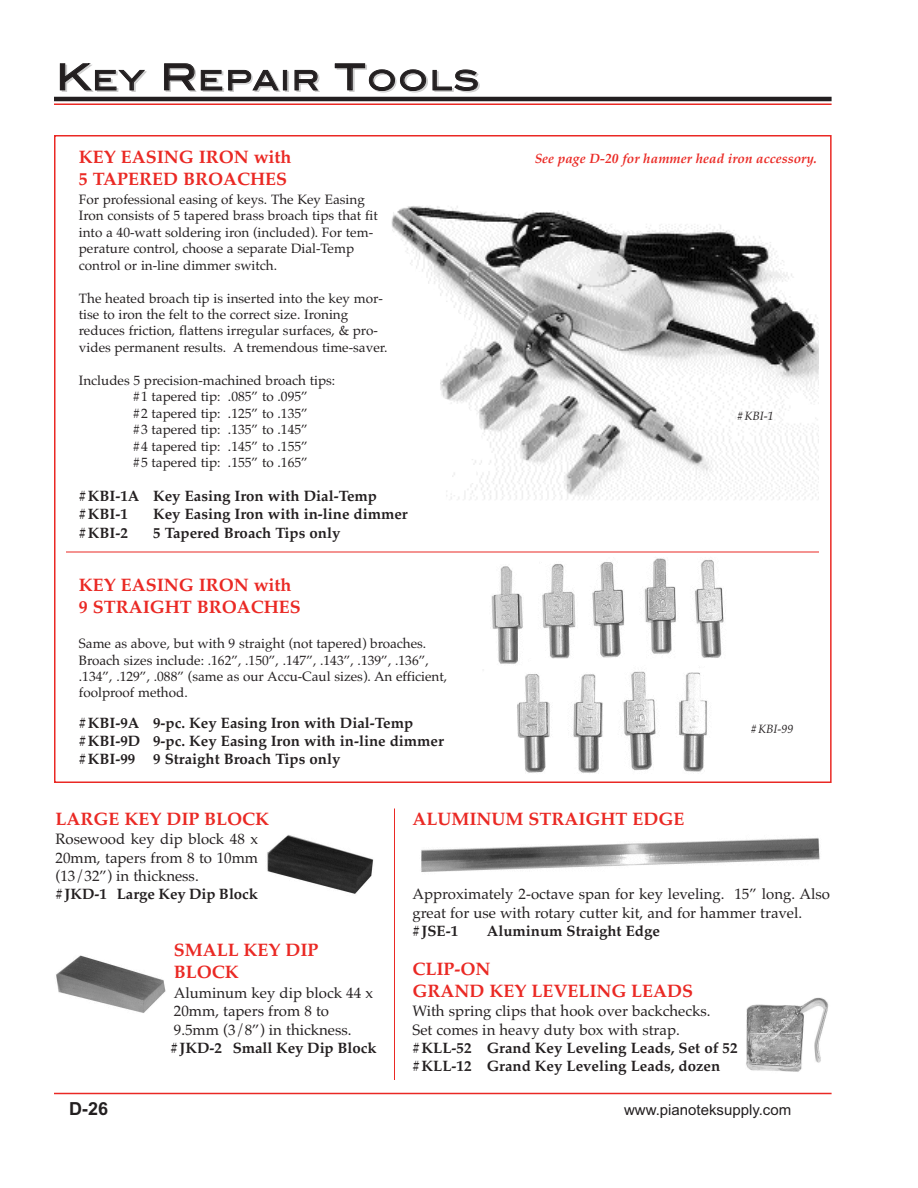
<style>
.page{position:relative;width:918px;height:1188px;background:#fff}
.page>*{position:absolute;margin:0;border:0;box-sizing:border-box;transform-origin:0 0}
.t1{font:27px "Blair Md ITCTT Medium";letter-spacing:.07em;color:#231f20}
.t2{font:700 18px/21.9px "Palatino";color:#ea2924}
.t3{font:700 18px "Arial";color:#231f20}
.t4{font:700 15px/18.3px "Palatino";color:#231f20}
.t5{font:15px/18.3px "Palatino";color:#231f20}
.t6{font:15px "Arial";color:#231f20}
.t7{font:13.5px/16.5px "Palatino";color:#231f20}
.t8{font:italic 700 13.5px "Palatino";color:#ea2924}
.t9{font:italic 12px "Palatino";color:#231f20}
.s1{font-size:36px}
</style>
<div class="page">
<hr style="left:54px;top:1093px;width:778px;height:1px;background:#ea2924">
<hr style="left:54px;top:97px;width:778px;height:4px;background:#231f20">
<hr style="left:54px;top:104px;width:778px;height:1px;background:#ea2924">
<img style="left:421px;top:838px;width:399px;height:34px">
<img style="left:746px;top:997px;width:83px;height:75px">
<img style="left:267px;top:835px;width:107px;height:59px">
<img style="left:56px;top:955px;width:110px;height:58px">
<img style="left:392px;top:206px;width:427px;height:293px">
<img style="left:454px;top:551px;width:365px;height:222px">
<hr style="left:394px;top:808px;width:1px;height:272px;background:#ea2924">
<hr style="left:66px;top:552px;width:753px;height:1px;background:#ea2924">
<h1 class="t1" style="left:56px;top:64px;width:425px"><span class="s1">K</span>EY <span class="s1">R</span>EPAIR <span class="s1">T</span>OOLS</h1>
<h2 class="t2" style="left:79px;top:146px;width:214px">KEY EASING IRON with<br>5 TAPERED BROACHES</h2>
<p class="t7" style="left:79px;top:191px;width:301px">For professional easing of keys. The Key Easing Iron consists of 5 tapered brass broach tips that fit into a 40-watt soldering iron (included). For tem&shy;perature control, choose a separate Dial-Temp control or in-line dimmer switch.</p>
<p class="t7" style="left:79px;top:290px;width:310px">The heated broach tip is inserted into the key mor&shy;tise to iron the felt to the correct size. Ironing reduces friction, flattens irregular surfaces, &amp; pro&shy;vides permanent results. A tremendous time-saver.</p>
<p class="t7" style="left:133px;top:372px;width:204px;text-indent:-54px">Includes 5 precision-machined broach tips: #1 tapered tip: .085” to .095”<br>#2 tapered tip: .125” to .135”<br>#3 tapered tip: .135” to .145”<br>#4 tapered tip: .145” to .155”<br>#5 tapered tip: .155” to .165”</p>
<p class="t4" style="left:79px;top:487px;width:300px">#KBI-1A Key Easing Iron with Dial-Temp #KBI-1</p>
<p class="t4" style="left:153px;top:505px;width:256px">Key Easing Iron with in-line dimmer</p>
<p class="t4" style="left:79px;top:523px;width:51px">#KBI-2</p>
<p class="t4" style="left:153px;top:523px;width:189px">5 Tapered Broach Tips only</p>
<h2 class="t2" style="left:79px;top:574px;width:223px">KEY EASING IRON with<br>9 STRAIGHT BROACHES</h2>
<p class="t7" style="left:79px;top:635px;width:370px">Same as above, but with 9 straight (not tapered) broaches.<br>Broach sizes include: .162”, .150”, .147”, .143”, .139”, .136”, .134”, .129”, .088” (same as our Accu-Caul sizes). An efficient, foolproof method.</p>
<p class="t4" style="left:79px;top:714px;width:367px">#KBI-9A 9-pc. Key Easing Iron with Dial-Temp #KBI-9D 9-pc. Key Easing Iron with in-line dimmer #KBI-99 9 Straight Broach Tips only</p>
<p class="t8" style="left:535px;top:150px;width:284px">See page D-20 for hammer head iron accessory.</p>
<p class="t9" style="left:737px;top:409px;width:38px">#KBI-1</p>
<p class="t9" style="left:751px;top:721px;width:44px">#KBI-99</p>
<h2 class="t2" style="left:56px;top:808px;width:215px">LARGE KEY DIP BLOCK</h2>
<p class="t5" style="left:56px;top:830px;width:204px;text-align:justify">Rosewood key dip block 48 x 20mm, tapers from 8 to 10mm (13/32”) in thickness.</p>
<p class="t4" style="left:55px;top:885px;width:204px">#JKD-1 Large Key Dip Block</p>
<h2 class="t2" style="left:174px;top:939px;width:146px">SMALL KEY DIP<br>BLOCK</h2>
<p class="t5" style="left:174px;top:984px;width:201px">Aluminum key dip block 44 x<br>20mm, tapers from 8 to<br>9.5mm (3/8”) in thickness.</p>
<p class="t4" style="left:171px;top:1039px;width:207px">#JKD-2 Small Key Dip Block</p>
<h2 class="t2" style="left:412px;top:808px;width:273px">ALUMINUM STRAIGHT EDGE</h2>
<p class="t5" style="left:412px;top:885px;width:419px">Approximately 2-octave span for key leveling. 15” long. Also great for use with rotary cutter kit, and for hammer travel.</p>
<p class="t4" style="left:412px;top:922px;width:47px">#JSE-1</p>
<p class="t4" style="left:487px;top:922px;width:175px">Aluminum Straight Edge</p>
<h2 class="t2" style="left:412px;top:957px;width:282px">CLIP-ON<br>GRAND KEY LEVELING LEADS</h2>
<p class="t5" style="left:412px;top:1002px;width:300px">With spring clips that hook over backchecks.<br>Set comes in heavy duty box with strap.</p>
<p class="t4" style="left:412px;top:1039px;width:327px">#KLL-52 Grand Key Leveling Leads, Set of 52 #KLL-12 Grand Key Leveling Leads, dozen</p>
<h2 class="t3" style="left:69px;top:1098px;width:41px">D-26</h2>
<p class="t6" style="left:624px;top:1101px;width:169px">www.pianoteksupply.com</p>
</div>
